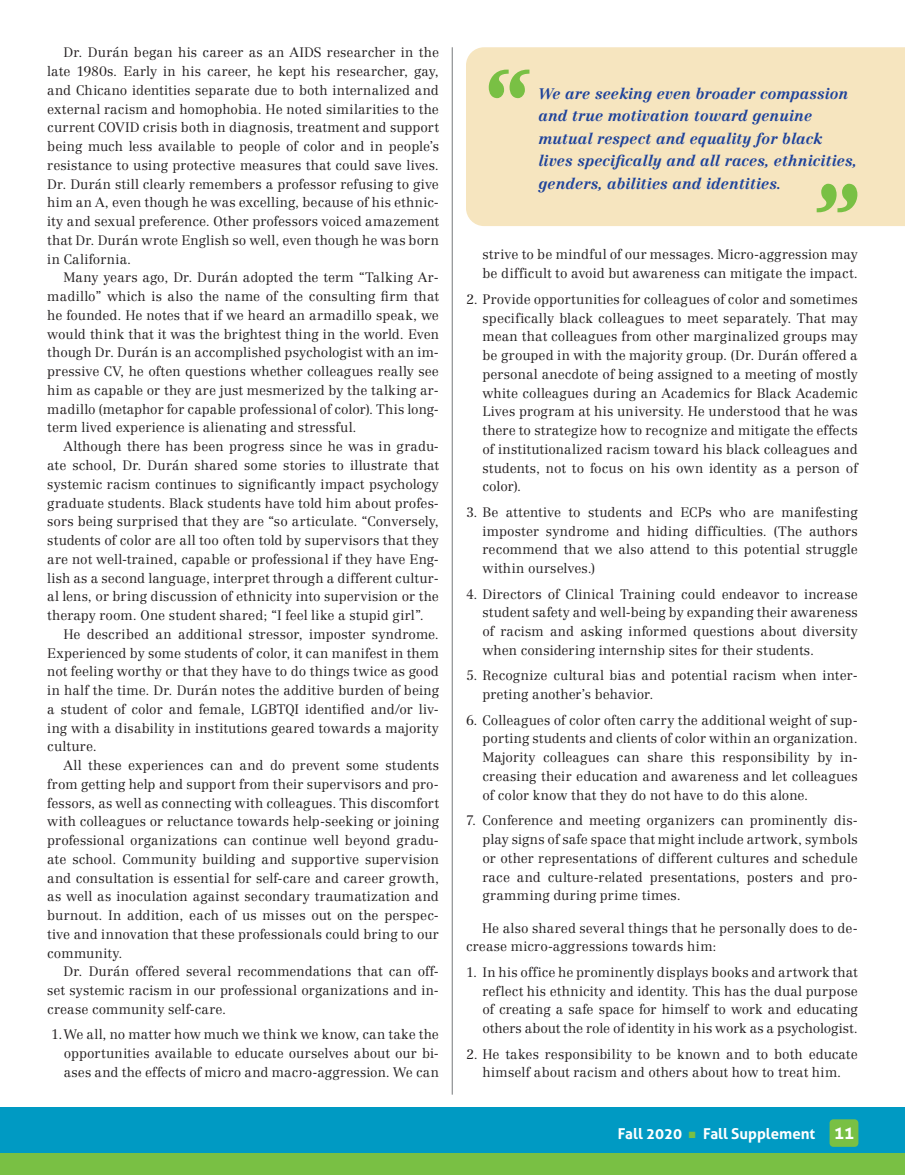
<style>
.page{position:relative;width:905px;height:1175px;background:#fff}
.page>*{position:absolute;margin:0;border:0;box-sizing:border-box;transform-origin:0 0}
.Pull_Quote{font:italic 700 15px/22.5px "Centennial LT Std";letter-spacing:.01em;color:#1f439b}
.t1{font:700 15px "Aller";color:#fff}
.Body_Text{font:300 13.5px/18.8px "Centennial LT Std";letter-spacing:.01em;color:#231f20;text-align:justify}
.Body_text_-_indent_b{font:300 13.5px/18.8px "Centennial LT Std";letter-spacing:.01em;color:#231f20;text-align:justify}
.s1{color:#79c044}
.s2{font-size:17.7px}
</style>
<div class="page">
<div style="left:0;top:1152px;width:904px;height:22px;background:#79c044"></div>
<div style="left:0;top:1107px;width:904px;height:45px;background:#009ac3"></div>
<div style="left:829px;top:1119px;width:29px;height:27px;background:#79c044;border-radius:4px"></div>
<div style="left:466px;top:47px;width:438px;height:179px;background:#f6e5bf"></div>
<svg style="left:488px;top:70px;width:41px;height:28px"></svg>
<svg style="left:816px;top:184px;width:41px;height:28px"></svg>
<hr style="left:452px;top:47px;width:1px;height:1047px;background:#76787b">
<p class="Body_Text" style="left:47px;top:43px;width:393px;text-indent:16px">Dr. Durán began his career as an AIDS researcher in the late 1980s. Early in his career, he kept his researcher, gay, and Chicano identities separate due to both internalized and external racism and homophobia. He noted similarities to the current COVID crisis both in diagnosis, treatment and support being much less available to people of color and in people’s resistance to using protective measures that could save lives.<br>Dr. Durán still clearly remembers a professor refusing to give him an A, even though he was excelling, because of his ethnic&shy;ity and sexual preference. Other professors voiced amazement that Dr. Durán wrote English so well, even though he was born in California.</p>
<p class="Body_Text" style="left:47px;top:268px;width:393px;text-indent:16px">Many years ago, Dr. Durán adopted the term “Talking Ar&shy;madillo” which is also the name of the consulting firm that he founded. He notes that if we heard an armadillo speak, we would think that it was the brightest thing in the world. Even though Dr. Durán is an accomplished psychologist with an im&shy;pressive CV, he often questions whether colleagues really see him as capable or they are just mesmerized by the talking ar&shy;madillo (metaphor for capable professional of color). This long&shy;term lived experience is alienating and stressful.</p>
<p class="Body_Text" style="left:47px;top:437px;width:393px;text-indent:16px">Although there has been progress since he was in gradu&shy;ate school, Dr. Durán shared some stories to illustrate that systemic racism continues to significantly impact psychology graduate students. Black students have told him about profes&shy;sors being surprised that they are “so articulate. “Conversely, students of color are all too often told by supervisors that they are not well-trained, capable or professional if they have Eng&shy;lish as a second language, interpret through a different cultur&shy;al lens, or bring discussion of ethnicity into supervision or the therapy room. One student shared; “I feel like a stupid girl”.</p>
<p class="Body_Text" style="left:47px;top:624px;width:393px;text-indent:16px">He described an additional stressor, imposter syndrome.<br>Experienced by some students of color, it can manifest in them not feeling worthy or that they have to do things twice as good in half the time. Dr. Durán notes the additive burden of being a student of color and female, LGBTQI identified and/or liv&shy;ing with a disability in institutions geared towards a majority culture.</p>
<p class="Body_Text" style="left:47px;top:756px;width:393px;text-indent:16px">All these experiences can and do prevent some students from getting help and support from their supervisors and pro&shy;fessors, as well as connecting with colleagues. This discomfort with colleagues or reluctance towards help-seeking or joining professional organizations can continue well beyond gradu&shy;ate school. Community building and supportive supervision and consultation is essential for self-care and career growth, as well as inoculation against secondary traumatization and burnout. In addition, each of us misses out on the perspec&shy;tive and innovation that these professionals could bring to our community.</p>
<p class="Body_Text" style="left:47px;top:962px;width:393px;text-indent:16px">Dr. Durán offered several recommendations that can off&shy;set systemic racism in our professional organizations and in&shy;crease community self-care.</p>
<p class="Body_text_-_indent_b" style="left:64px;top:1025px;width:377px;text-indent:-13px">1.We all, no matter how much we think we know, can take the opportunities available to educate ourselves about our bi&shy;ases and the effects of micro and macro-aggression. We can</p>
<p class="Pull_Quote" style="left:538px;top:82px;width:320px">We are seeking even broader compassion and true motivation toward genuine mutual respect and equality for black lives specifically and all races, ethnicities, genders, abilities and identities.</p>
<p class="Body_text_-_indent_b" style="left:482px;top:245px;width:377px">strive to be mindful of our messages. Micro-aggression may be difficult to avoid but awareness can mitigate the impact.</p>
<p class="Body_text_-_indent_b" style="left:482px;top:290px;width:377px;text-indent:-16px">2. Provide opportunities for colleagues of color and sometimes specifically black colleagues to meet separately. That may mean that colleagues from other marginalized groups may be grouped in with the majority group. (Dr. Durán offered a personal anecdote of being assigned to a meeting of mostly white colleagues during an Academics for Black Academic Lives program at his university. He understood that he was there to strategize how to recognize and mitigate the effects of institutionalized racism toward his black colleagues and students, not to focus on his own identity as a person of color).</p>
<p class="Body_text_-_indent_b" style="left:482px;top:503px;width:376px;text-indent:-16px">3. Be attentive to students and ECPs who are manifesting imposter syndrome and hiding difficulties. (The authors recommend that we also attend to this potential struggle within ourselves.)</p>
<p class="Body_text_-_indent_b" style="left:482px;top:584px;width:377px;text-indent:-16px">4. Directors of Clinical Training could endeavor to increase student safety and well-being by expanding their awareness of racism and asking informed questions about diversity when considering internship sites for their students.</p>
<p class="Body_text_-_indent_b" style="left:482px;top:666px;width:376px;text-indent:-16px">5. Recognize cultural bias and potential racism when inter&shy;preting another’s behavior.</p>
<p class="Body_text_-_indent_b" style="left:482px;top:710px;width:377px;text-indent:-16px">6. Colleagues of color often carry the additional weight of sup&shy;porting students and clients of color within an organization.<br>Majority colleagues can share this responsibility by in&shy;creasing their education and awareness and let colleagues of color know that they do not have to do this alone.</p>
<p class="Body_text_-_indent_b" style="left:482px;top:811px;width:377px;text-indent:-16px">7. Conference and meeting organizers can prominently dis&shy;play signs of safe space that might include artwork, symbols or other representations of different cultures and schedule race and culture-related presentations, posters and pro&shy;gramming during prime times.</p>
<p class="Body_Text" style="left:466px;top:918px;width:393px;text-indent:16px">He also shared several things that he personally does to de&shy;crease micro-aggressions towards him:</p>
<p class="Body_text_-_indent_b" style="left:482px;top:962px;width:377px;text-indent:-16px">1. In his office he prominently displays books and artwork that reflect his ethnicity and identity. This has the dual purpose of creating a safe space for himself to work and educating others about the role of identity in his work as a psychologist.</p>
<p class="Body_text_-_indent_b" style="left:466px;top:1044px;width:393px;text-align:center">2. He takes responsibility to be known and to both educate himself about racism and others about how to treat him.</p>
<p class="t1" style="left:618px;top:1124px;width:238px">Fall 2020 <span class="s1">■</span> Fall Supplement <span class="s2">11</span></p>
</div>
